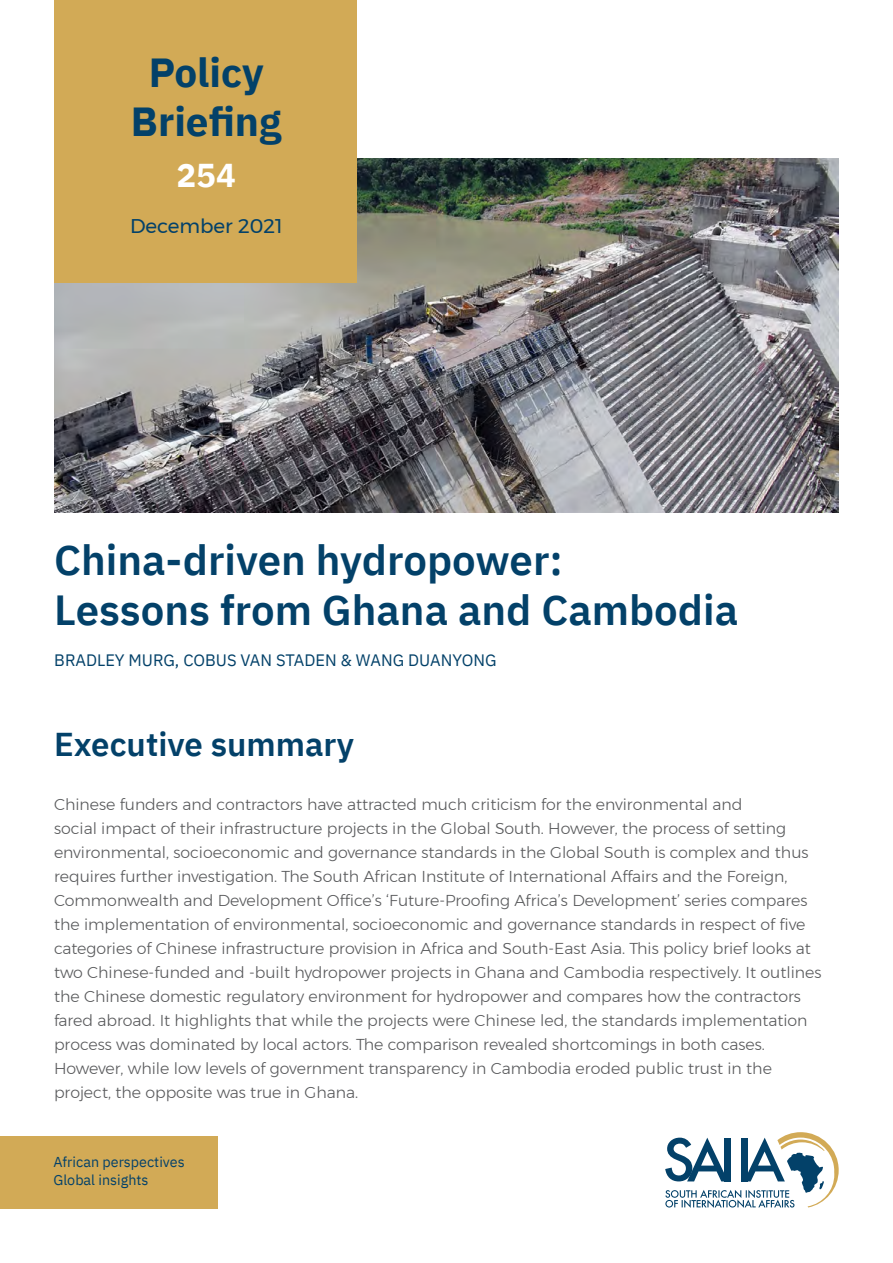
<style>
.page{position:relative;width:893px;height:1263px;background:#fff}
.page>*{position:absolute;margin:0;border:0;box-sizing:border-box;transform-origin:0 0}
.t1{font:600 42px/50.4px "IBM Plex Sans";color:#034169}
.t2{font:700 40.5px/48.6px "IBM Plex Sans";color:#034169;text-align:center}
.t3{font:600 33px "IBM Plex Sans";color:#034169}
.t4{font:700 33px "IBM Plex Sans";color:#fff}
.t5{font:19.8px "Montserrat";color:#034169}
.t6{font:16.5px "IBM Plex Sans";color:#034169}
.t7{font:300 15.75px/24px "Montserrat";color:#58595b}
.t8{font:14.4px/17.2px "IBM Plex Sans";color:#034169}
</style>
<div class="page">
<img style="left:54px;top:158px;width:785px;height:354px">
<svg style="left:665px;top:1132px;width:174px;height:76px"></svg>
<div style="left:0;top:1136px;width:218px;height:72px;background:#d2aa56"></div>
<div style="left:54px;top:0;width:303px;height:283px;background:#d2aa56"></div>
<h2 class="t2" style="left:131px;top:45px;width:152px">Policy<br>Briefing</h2>
<h3 class="t4" style="left:176px;top:149px;width:61px">254</h3>
<p class="t5" style="left:130px;top:210px;width:154px">December 2021</p>
<h1 class="t1" style="left:54px;top:531px;width:685px">China-driven hydropower:<br>Lessons from Ghana and Cambodia</h1>
<p class="t6" style="left:54px;top:648px;width:444px">BRADLEY MURG, COBUS VAN STADEN &amp; WANG DUANYONG</p>
<h3 class="t3" style="left:54px;top:718px;width:302px">Executive summary</h3>
<p class="t7" style="left:54px;top:792px;width:769px">Chinese funders and contractors have attracted much criticism for the environmental and<br>social impact of their infrastructure projects in the Global South. However, the process of setting environmental, socioeconomic and governance standards in the Global South is complex and thus requires further investigation. The South African Institute of International Affairs and the Foreign, Commonwealth and Development Office’s ‘Future-Proofing Africa’s Development’ series compares the implementation of environmental, socioeconomic and governance standards in respect of five categories of Chinese infrastructure provision in Africa and South-East Asia. This policy brief looks at two Chinese-funded and -built hydropower projects in Ghana and Cambodia respectively. It outlines the Chinese domestic regulatory environment for hydropower and compares how the contractors fared abroad. It highlights that while the projects were Chinese led, the standards implementation process was dominated by local actors. The comparison revealed shortcomings in both cases.<br>However, while low levels of government transparency in Cambodia eroded public trust in the project, the opposite was true in Ghana.</p>
<p class="t8" style="left:53px;top:1152px;width:133px">African perspectives<br>Global insights</p>
</div>
